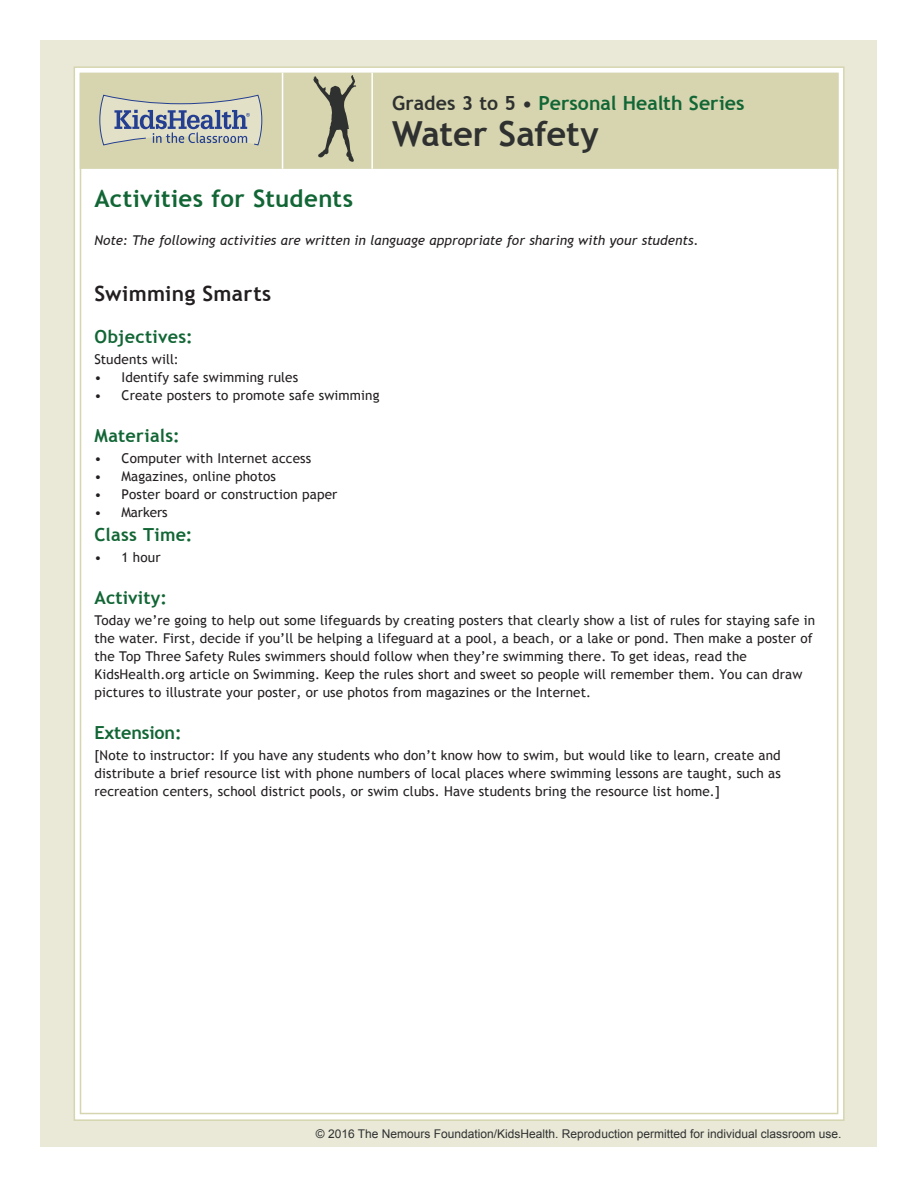
<style>
.page{position:relative;width:918px;height:1188px;background:#fff}
.page>*{position:absolute;margin:0;border:0;box-sizing:border-box;transform-origin:0 0}
.Lesson_Header{font:700 34.5px "Trebuchet MS";letter-spacing:-.005em;color:#2f3130}
.t1{font:700 24px "Trebuchet MS";letter-spacing:.015em;color:#126635}
.t2{font:700 21px "Trebuchet MS";letter-spacing:.015em;color:#231f20}
.Lesson_Header-2{font:700 19.5px "Trebuchet MS";color:#126635}
.t3{font:700 18px "Trebuchet MS";letter-spacing:.01em;color:#126635}
.t4{font:700 18px "Trebuchet MS";letter-spacing:-.01em;color:#126635}
.Basic_Bulleted_List{font:13.5px/18px "Trebuchet MS";letter-spacing:.01em;color:#231f20}
.t5{font:italic 13.5px "Trebuchet MS";letter-spacing:.005em;color:#231f20}
.t6{font:12px "Arial";color:#2f3130}
.s1{color:#2f3130}
</style>
<div class="page">
<div style="left:40px;top:40px;width:838px;height:1108px;background:#eae9d8"></div>
<div style="left:74px;top:67px;width:770px;height:1053px;background:#fff"></div>
<div style="left:81px;top:74px;width:757px;height:94px;background:#d6d5b0"></div>
<div style="left:80px;top:73px;width:759px;height:96px;border:2px solid #d6d5b0"></div>
<svg style="left:99px;top:94px;width:164px;height:52px"></svg>
<hr style="left:371px;top:73px;width:2px;height:96px;background:#fff">
<hr style="left:282px;top:73px;width:1px;height:96px;background:#fff">
<svg style="left:313px;top:75px;width:44px;height:87px"></svg>
<p class="Lesson_Header-2" style="left:392px;top:91px;width:354px"><span class="s1">Grades 3 to 5 •</span> Personal Health Series</p>
<p class="Lesson_Header" style="left:392px;top:112px;width:208px">Water Safety</p>
<p class="t1" style="left:94px;top:183px;width:260px">Activities for Students</p>
<p class="t5" style="left:94px;top:232px;width:606px">Note: The following activities are written in language appropriate for sharing with your students.</p>
<p class="t2" style="left:94px;top:281px;width:178px">Swimming Smarts</p>
<p class="t3" style="left:94px;top:326px;width:100px">Objectives:</p>
<p class="Basic_Bulleted_List" style="left:94px;top:351px;width:86px">Students will:</p>
<p class="Basic_Bulleted_List" style="left:94px;top:369px;width:205px">• Identify safe swimming rules</p>
<p class="Basic_Bulleted_List" style="left:94px;top:387px;width:287px">• Create posters to promote safe swimming</p>
<p class="t3" style="left:94px;top:425px;width:87px">Materials:</p>
<p class="Basic_Bulleted_List" style="left:94px;top:449px;width:218px">• Computer with Internet access</p>
<p class="Basic_Bulleted_List" style="left:94px;top:467px;width:183px">• Magazines, online photos</p>
<p class="Basic_Bulleted_List" style="left:94px;top:485px;width:245px">• Poster board or construction paper</p>
<p class="Basic_Bulleted_List" style="left:94px;top:503px;width:75px">• Markers</p>
<p class="t3" style="left:94px;top:524px;width:100px">Class Time:</p>
<p class="Basic_Bulleted_List" style="left:94px;top:549px;width:68px">• 1 hour</p>
<p class="t3" style="left:94px;top:587px;width:74px">Activity:</p>
<p class="Basic_Bulleted_List" style="left:94px;top:612px;width:722px">Today we’re going to help out some lifeguards by creating posters that clearly show a list of rules for staying safe in the water. First, decide if you’ll be helping a lifeguard at a pool, a beach, or a lake or pond. Then make a poster of the Top Three Safety Rules swimmers should follow when they’re swimming there. To get ideas, read the KidsHealth.org article on Swimming. Keep the rules short and sweet so people will remember them. You can draw pictures to illustrate your poster, or use photos from magazines or the Internet.</p>
<p class="t4" style="left:94px;top:722px;width:89px">Extension:</p>
<p class="Basic_Bulleted_List" style="left:94px;top:747px;width:688px;text-align:justify">[Note to instructor: If you have any students who don’t know how to swim, but would like to learn, create and distribute a brief resource list with phone numbers of local places where swimming lessons are taught, such as recreation centers, school district pools, or swim clubs. Have students bring the resource list home.]</p>
<p class="t6" style="left:316px;top:1126px;width:527px">© 2016 The Nemours Foundation/KidsHealth. Reproduction permitted for individual classroom use.</p>
</div>
